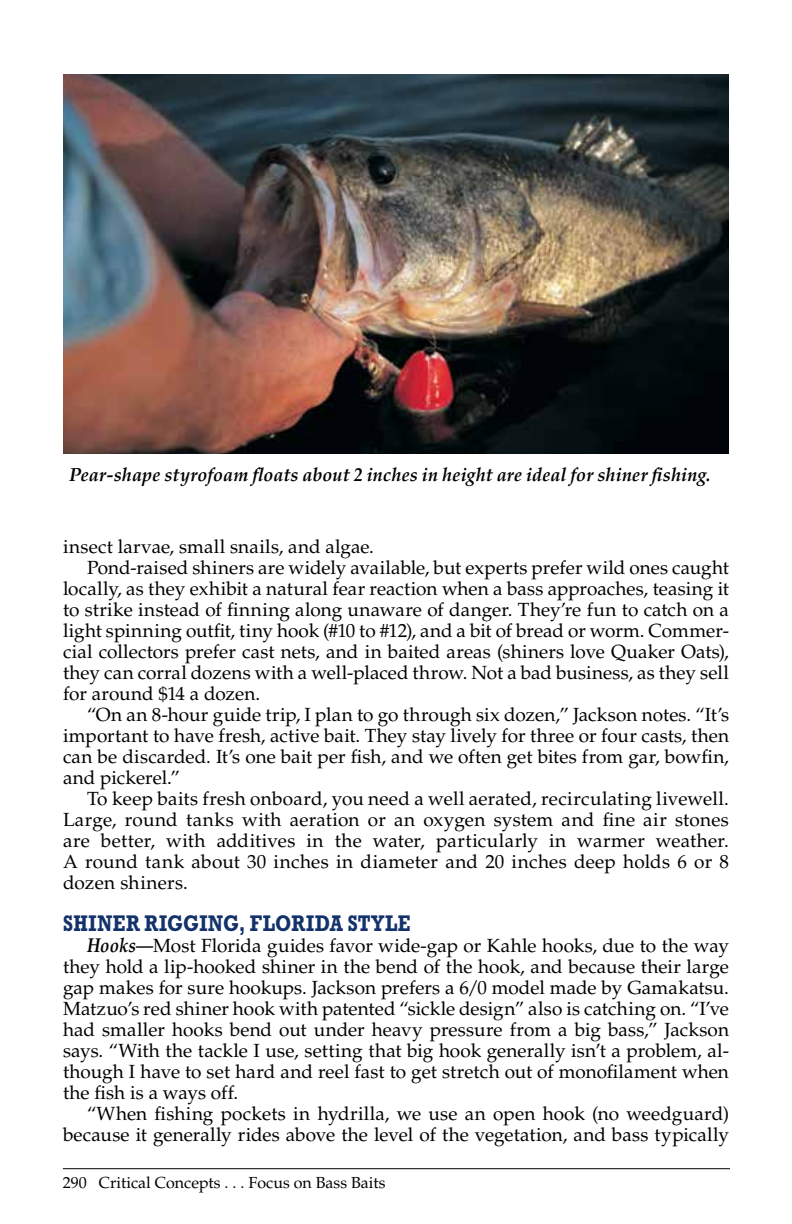
<style>
.page{position:relative;width:792px;height:1224px;background:#fff}
.page>*{position:absolute;margin:0;border:0;box-sizing:border-box;transform-origin:0 0}
.t1{font:700 23px "Rockwell Std";letter-spacing:.025em;color:#13326b;scale:.83 1}
.t2{font:19px/21px "Palatino LT Std";letter-spacing:.005em;color:#000;text-align:justify}
.t3{font:italic 700 19px "Palatino LT Std";letter-spacing:.01em;color:#000;scale:.95 1}
.t4{font:16px "Palatino LT Std";color:#000}
.s1{font-weight:700;font-style:italic;font-size:20px}
</style>
<div class="page">
<hr style="left:63px;top:1168px;width:667px;height:1px;background:#000">
<img style="left:63px;top:75px;width:666px;height:379px">
<p class="t3" style="left:69px;top:463px;width:677px">Pear-shape styrofoam floats about 2 inches in height are ideal for shiner fishing.</p>
<p class="t2" style="left:63px;top:536px;width:313px">insect larvae, small snails, and algae.</p>
<p class="t2" style="left:87px;top:557px;width:643px">Pond-raised shiners are widely available, but experts prefer wild ones caught</p>
<p class="t2" style="left:63px;top:578px;width:668px">locally, as they exhibit a natural fear reaction when a bass approaches, teasing it</p>
<p class="t2" style="left:63px;top:599px;width:668px">to strike instead of finning along unaware of danger. They’re fun to catch on a</p>
<p class="t2" style="left:63px;top:620px;width:668px">light spinning outfit, tiny hook (#10 to #12), and a bit of bread or worm. Commer-</p>
<p class="t2" style="left:63px;top:641px;width:668px">cial collectors prefer cast nets, and in baited areas (shiners love Quaker Oats),</p>
<p class="t2" style="left:63px;top:662px;width:667px">they can corral dozens with a well-placed throw. Not a bad business, as they sell</p>
<p class="t2" style="left:63px;top:683px;width:199px">for around $14 a dozen.</p>
<p class="t2" style="left:87px;top:704px;width:644px">“On an 8-hour guide trip, I plan to go through six dozen,” Jackson notes. “It’s</p>
<p class="t2" style="left:63px;top:725px;width:668px">important to have fresh, active bait. They stay lively for three or four casts, then</p>
<p class="t2" style="left:63px;top:746px;width:668px">can be discarded. It’s one bait per fish, and we often get bites from gar, bowfin,</p>
<p class="t2" style="left:63px;top:767px;width:119px">and pickerel.”</p>
<p class="t2" style="left:87px;top:788px;width:643px">To keep baits fresh onboard, you need a well aerated, recirculating livewell.</p>
<p class="t2" style="left:63px;top:809px;width:667px">Large, round tanks with aeration or an oxygen system and fine air stones</p>
<p class="t2" style="left:63px;top:830px;width:667px">are better, with additives in the water, particularly in warmer weather.</p>
<p class="t2" style="left:63px;top:851px;width:668px">A round tank about 30 inches in diameter and 20 inches deep holds 6 or 8</p>
<p class="t2" style="left:63px;top:872px;width:126px">dozen shiners.</p>
<p class="t1" style="left:63px;top:909px;width:420px">SHINER RIGGING, FLORIDA STYLE</p>
<p class="t2" style="left:63px;top:935px;width:668px;text-indent:24px"><span class="s1">Hooks—</span>Most Florida guides favor wide-gap or Kahle hooks, due to the way they hold a lip-hooked shiner in the bend of the hook, and because their large gap makes for sure hookups. Jackson prefers a 6/0 model made by Gamakatsu.<br>Matzuo’s red shiner hook with patented “sickle design” also is catching on. “I’ve had smaller hooks bend out under heavy pressure from a big bass,” Jackson says. “With the tackle I use, setting that big hook generally isn’t a problem, al&shy;though I have to set hard and reel fast to get stretch out of monofilament when the fish is a ways off.</p>
<p class="t2" style="left:63px;top:1103px;width:668px;text-align:right">“When fishing pockets in hydrilla, we use an open hook (no weedguard) because it generally rides above the level of the vegetation, and bass typically</p>
<p class="t4" style="left:63px;top:1173px;width:324px">290 Critical Concepts . . . Focus on Bass Baits</p>
</div>
